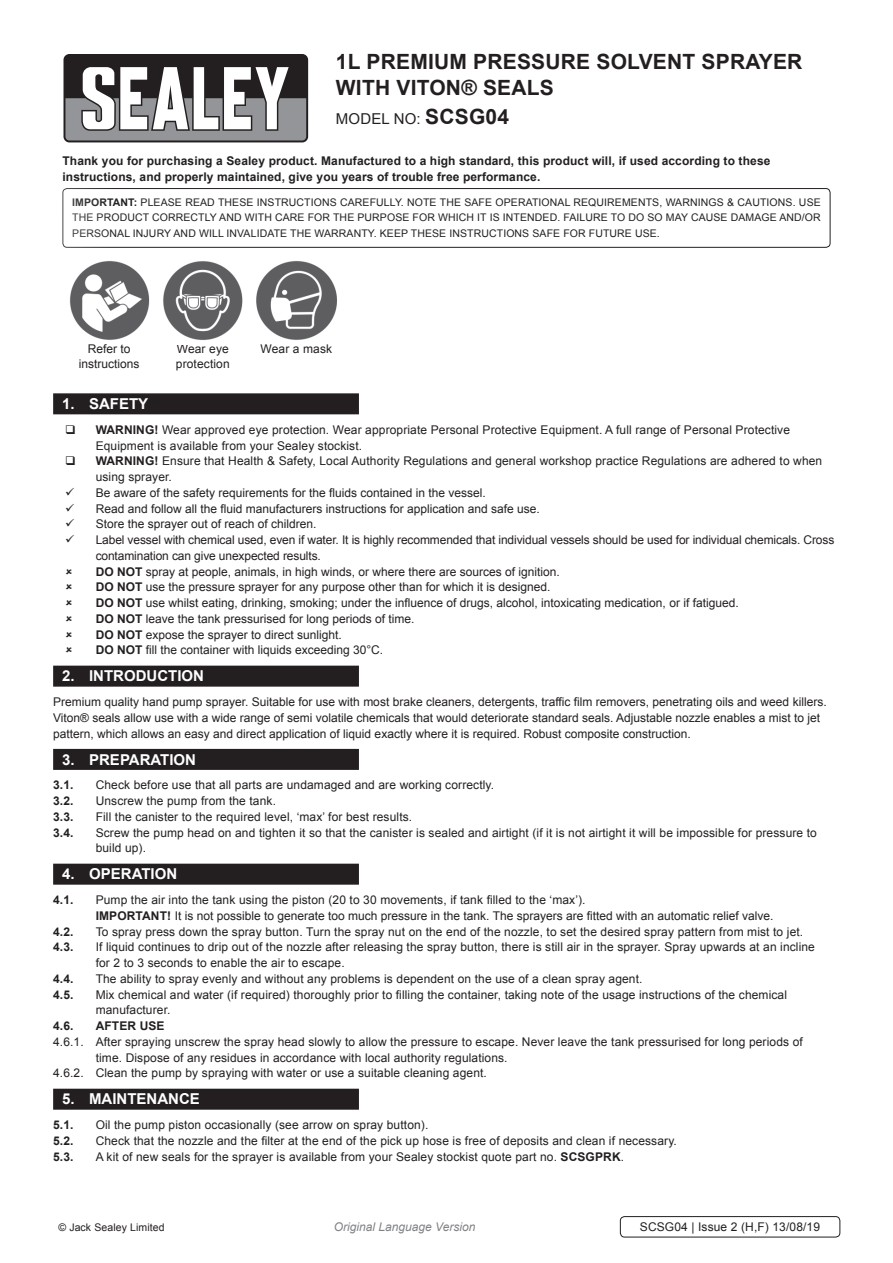
<style>
.page{position:relative;width:893px;height:1263px;background:#fff}
.page>*{position:absolute;margin:0;border:0;box-sizing:border-box;transform-origin:0 0}
.Product_Description{font:700 21px/25.2px "Arial";letter-spacing:.01em;color:#231f20}
.t1{font:700 15px "Arial";color:#fff}
.Instructions_Model_N{font:15px "Arial";letter-spacing:.01em;color:#231f20}
.Body{font:12px/15.8px "Arial";letter-spacing:.01em;color:#231f20}
.Body-2{font:700 12px/15.8px "Arial";letter-spacing:.01em;color:#231f20}
.Body-3{font:12px/15.8px "Arial";letter-spacing:-.01em;color:#231f20}
.Body__Footer{font:12px "Arial";letter-spacing:.01em;color:#231f20}
.t2{font:italic 12px "Arial";color:#808285}
.Body__Justified__7pt{font:10.5px/15.8px "Arial";letter-spacing:.01em;color:#231f20;text-align:justify}
.s1{font-weight:700;font-size:21px}
.s2{font-weight:700}
</style>
<div class="page">
<div style="left:53px;top:393px;width:306px;height:21px;background:#231f20"></div>
<div style="left:53px;top:666px;width:306px;height:21px;background:#231f20"></div>
<div style="left:53px;top:749px;width:306px;height:21px;background:#231f20"></div>
<div style="left:53px;top:864px;width:306px;height:21px;background:#231f20"></div>
<div style="left:53px;top:1089px;width:306px;height:21px;background:#231f20"></div>
<div style="left:620px;top:1216px;width:220px;height:21px;border:1px solid #231f20;border-radius:4px"></div>
<div style="left:63px;top:54px;width:245px;height:88px;background:#231f20;border-radius:6px"></div>
<svg style="left:65px;top:67px;width:241px;height:73px"></svg>
<div style="left:63px;top:188px;width:767px;height:60px;border:1px solid #231f20;border-radius:4px"></div>
<img style="left:70px;top:261px;width:80px;height:79px">
<img style="left:163px;top:261px;width:80px;height:79px">
<img style="left:256px;top:261px;width:81px;height:79px">
<p class="Product_Description" style="left:336px;top:50px;width:468px">1L PREMIUM PRESSURE SOLVENT SPRAYER<br>WITH VITON® SEALS</p>
<p class="Instructions_Model_N" style="left:336px;top:109px;width:175px">MODEL NO: <span class="s1">SCSG04</span></p>
<p class="Body-2" style="left:63px;top:153px;width:709px">Thank you for purchasing a Sealey product. Manufactured to a high standard, this product will, if used according to these instructions, and properly maintained, give you years of trouble free performance.</p>
<p class="Body__Justified__7pt" style="left:72px;top:194px;width:750px"><span class="s2">IMPORTANT:</span> PLEASE READ THESE INSTRUCTIONS CAREFULLY. NOTE THE SAFE OPERATIONAL REQUIREMENTS, WARNINGS &amp; CAUTIONS. USE THE PRODUCT CORRECTLY AND WITH CARE FOR THE PURPOSE FOR WHICH IT IS INTENDED. FAILURE TO DO SO MAY CAUSE DAMAGE AND/OR PERSONAL INJURY AND WILL INVALIDATE THE WARRANTY. KEEP THESE INSTRUCTIONS SAFE FOR FUTURE USE.</p>
<p class="Body" style="left:79px;top:342px;width:62px;line-height:14.4px;text-align:center">Refer to instructions</p>
<p class="Body" style="left:176px;top:342px;width:55px;line-height:14.4px">Wear eye protection</p>
<p class="Body" style="left:261px;top:341px;width:73px">Wear a mask</p>
<p class="t1" style="left:62px;top:394px;width:88px">1. SAFETY</p>
<p class="Body" style="left:96px;top:422px;width:696px"><span class="s2">WARNING!</span> Wear approved eye protection. Wear appropriate Personal Protective Equipment. A full range of Personal Protective<br>Equipment is available from your Sealey stockist.</p>
<p class="Body" style="left:96px;top:453px;width:728px"><span class="s2">WARNING!</span> Ensure that Health &amp; Safety, Local Authority Regulations and general workshop practice Regulations are adhered to when using sprayer.</p>
<p class="Body" style="left:96px;top:485px;width:392px">Be aware of the safety requirements for the fluids contained in the vessel.</p>
<p class="Body" style="left:96px;top:501px;width:446px">Read and follow all the fluid manufacturers instructions for application and safe use.</p>
<p class="Body" style="left:96px;top:516px;width:222px">Store the sprayer out of reach of children.</p>
<p class="Body-3" style="left:96px;top:532px;width:740px">Label vessel with chemical used, even if water. It is highly recommended that individual vessels should be used for individual chemicals. Cross contamination can give unexpected results.</p>
<p class="Body" style="left:96px;top:564px;width:466px"><span class="s2">DO NOT</span> spray at people, animals, in high winds, or where there are sources of ignition.</p>
<p class="Body" style="left:96px;top:579px;width:456px"><span class="s2">DO NOT</span> use the pressure sprayer for any purpose other than for which it is designed.</p>
<p class="Body" style="left:96px;top:595px;width:644px"><span class="s2">DO NOT</span> use whilst eating, drinking, smoking; under the influence of drugs, alcohol, intoxicating medication, or if fatigued.</p>
<p class="Body" style="left:96px;top:611px;width:320px"><span class="s2">DO NOT</span> leave the tank pressurised for long periods of time.</p>
<p class="Body" style="left:96px;top:627px;width:248px"><span class="s2">DO NOT</span> expose the sprayer to direct sunlight.</p>
<p class="Body" style="left:96px;top:642px;width:289px"><span class="s2">DO NOT</span> fill the container with liquids exceeding 30°C.</p>
<p class="t1" style="left:62px;top:666px;width:143px">2. INTRODUCTION</p>
<p class="Body" style="left:53px;top:694px;width:775px">Premium quality hand pump sprayer. Suitable for use with most brake cleaners, detergents, traffic film removers, penetrating oils and weed killers.<br>Viton® seals allow use with a wide range of semi volatile chemicals that would deteriorate standard seals. Adjustable nozzle enables a mist to jet pattern, which allows an easy and direct application of liquid exactly where it is required. Robust composite construction.</p>
<p class="t1" style="left:62px;top:749px;width:135px">3. PREPARATION</p>
<p class="Body-2" style="left:53px;top:778px;width:22px">3.1.</p>
<p class="Body" style="left:96px;top:777px;width:400px">Check before use that all parts are undamaged and are working correctly.</p>
<p class="Body-2" style="left:53px;top:793px;width:22px">3.2.</p>
<p class="Body" style="left:96px;top:793px;width:182px">Unscrew the pump from the tank.</p>
<p class="Body-2" style="left:53px;top:809px;width:22px">3.3.</p>
<p class="Body" style="left:96px;top:809px;width:318px">Fill the canister to the required level, ‘max’ for best results.</p>
<p class="Body-2" style="left:53px;top:825px;width:22px">3.4.</p>
<p class="Body" style="left:96px;top:825px;width:723px">Screw the pump head on and tighten it so that the canister is sealed and airtight (if it is not airtight it will be impossible for pressure to build up).</p>
<p class="t1" style="left:62px;top:864px;width:117px">4. OPERATION</p>
<p class="Body-2" style="left:53px;top:892px;width:22px">4.1.</p>
<p class="Body" style="left:96px;top:892px;width:491px">Pump the air into the tank using the piston (20 to 30 movements, if tank filled to the ‘max’).</p>
<p class="Body" style="left:96px;top:908px;width:679px"><span class="s2">IMPORTANT!</span> It is not possible to generate too much pressure in the tank. The sprayers are fitted with an automatic relief valve.</p>
<p class="Body-2" style="left:53px;top:924px;width:22px">4.2.</p>
<p class="Body" style="left:96px;top:924px;width:709px">To spray press down the spray button. Turn the spray nut on the end of the nozzle, to set the desired spray pattern from mist to jet.</p>
<p class="Body-2" style="left:53px;top:940px;width:22px">4.3.</p>
<p class="Body" style="left:96px;top:939px;width:721px">If liquid continues to drip out of the nozzle after releasing the spray button, there is still air in the sprayer. Spray upwards at an incline for 2 to 3 seconds to enable the air to escape.</p>
<p class="Body-2" style="left:53px;top:971px;width:22px">4.4.</p>
<p class="Body" style="left:96px;top:971px;width:548px">The ability to spray evenly and without any problems is dependent on the use of a clean spray agent.</p>
<p class="Body-2" style="left:53px;top:987px;width:22px">4.5.</p>
<p class="Body" style="left:96px;top:987px;width:693px">Mix chemical and water (if required) thoroughly prior to filling the container, taking note of the usage instructions of the chemical manufacturer.</p>
<p class="Body-2" style="left:53px;top:1018px;width:22px">4.6.</p>
<p class="Body-2" style="left:96px;top:1018px;width:70px">AFTER USE</p>
<p class="Body" style="left:96px;top:1034px;width:709px;text-indent:-43px">4.6.1. After spraying unscrew the spray head slowly to allow the pressure to escape. Never leave the tank pressurised for long periods of time. Dispose of any residues in accordance with local authority regulations.</p>
<p class="Body" style="left:53px;top:1065px;width:435px">4.6.2. Clean the pump by spraying with water or use a suitable cleaning agent.</p>
<p class="t1" style="left:62px;top:1089px;width:139px">5. MAINTENANCE</p>
<p class="Body-2" style="left:53px;top:1117px;width:22px">5.1.</p>
<p class="Body" style="left:96px;top:1117px;width:334px">Oil the pump piston occasionally (see arrow on spray button).</p>
<p class="Body-2" style="left:53px;top:1133px;width:22px">5.2.</p>
<p class="Body" style="left:96px;top:1133px;width:583px">Check that the nozzle and the filter at the end of the pick up hose is free of deposits and clean if necessary.</p>
<p class="Body-2" style="left:53px;top:1149px;width:22px">5.3.</p>
<p class="Body" style="left:96px;top:1149px;width:530px">A kit of new seals for the sprayer is available from your Sealey stockist quote part no. <span class="s2">SCSGPRK</span>.</p>
<p class="Body__Justified__7pt" style="left:58px;top:1220px;width:108px">© Jack Sealey Limited</p>
<p class="t2" style="left:334px;top:1219px;width:143px">Original Language Version</p>
<p class="Body__Footer" style="left:640px;top:1219px;width:182px">SCSG04 | Issue 2 (H,F) 13/08/19</p>
</div>
